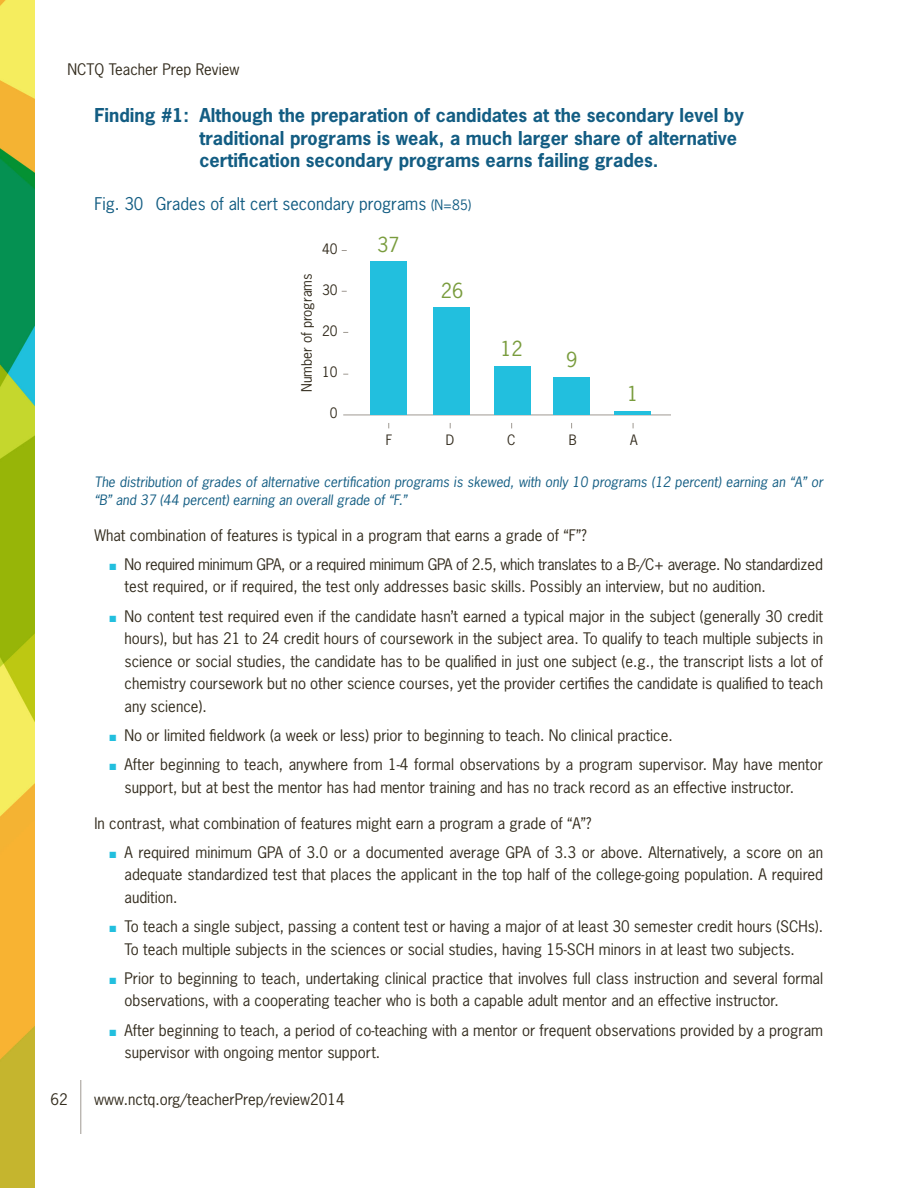
<style>
.page{position:relative;width:918px;height:1188px;background:#fff}
.page>*{position:absolute;margin:0;border:0;box-sizing:border-box;transform-origin:0 0}
.t1{font:19.5px "News Gothic";color:#799c3d}
.third_heading{font:700 18px/22.5px "News Gothic Std";color:#135d83}
.figure_title{font:16.5px "News Gothic Std";color:#135d83}
.tab{font:15px/22.5px "News Gothic Std";color:#342d1f}
.paragraph{font:15px "News Gothic Std";color:#342d1f}
.figure_note{font:italic 13.5px/18px "News Gothic Std";color:#135d83}
.t2{font:13.5px "News Gothic";color:#342d1f}
.s1{font-size:13.5px}
.s2{color:#22bfde}
</style>
<div class="page">
<hr style="left:80px;top:1080px;width:1px;height:54px;background:#9f9992">
<img style="left:0;top:0;width:35px;height:1188px">
<hr style="left:343px;top:415px;width:328px;height:1px;background:#9f9992">
<div style="left:370px;top:261px;width:37px;height:154px;background:#22bfde"></div>
<div style="left:433px;top:307px;width:37px;height:108px;background:#22bfde"></div>
<div style="left:494px;top:366px;width:37px;height:49px;background:#22bfde"></div>
<div style="left:553px;top:377px;width:37px;height:38px;background:#22bfde"></div>
<hr style="left:614px;top:411px;width:37px;height:4px;background:#22bfde">
<p class="tab" style="left:68px;top:58px;width:173px">NCTQ Teacher Prep Review</p>
<p class="third_heading" style="left:200px;top:104px;width:546px;text-indent:-105px">Finding #1: Although the preparation of candidates at the secondary level by traditional programs is weak, a much larger share of alternative certification secondary programs earns failing grades.</p>
<p class="figure_title" style="left:94px;top:193px;width:378px">Fig. 30 Grades of alt cert secondary programs <span class="s1">(N=85)</span></p>
<p class="t2" style="left:322px;top:240px;width:17px">40</p>
<p class="t2" style="left:322px;top:282px;width:17px">30</p>
<p class="t2" style="left:322px;top:323px;width:17px">20</p>
<p class="t2" style="left:322px;top:364px;width:17px">10</p>
<p class="t2" style="left:330px;top:405px;width:9px">0</p>
<p class="t2" style="left:386px;top:432px;width:8px">F</p>
<p class="t2" style="left:446px;top:432px;width:10px">D</p>
<p class="t2" style="left:507px;top:432px;width:10px">C</p>
<p class="t2" style="left:569px;top:432px;width:9px">B</p>
<p class="t2" style="left:630px;top:432px;width:9px">A</p>
<p class="t1" style="left:377px;top:232px;width:24px">37</p>
<p class="t2" style="left:298px;top:392px;width:120px;rotate:-90deg">Number of programs</p>
<p class="t1" style="left:441px;top:278px;width:24px">26</p>
<p class="t1" style="left:500px;top:336px;width:24px">12</p>
<p class="t1" style="left:566px;top:348px;width:13px">9</p>
<p class="t1" style="left:627px;top:381px;width:13px">1</p>
<p class="figure_note" style="left:94px;top:473px;width:730px">The distribution of grades of alternative certification programs is skewed, with only 10 programs (12 percent) earning an “A” or “B” and 37 (44 percent) earning an overall grade of “F.”</p>
<p class="paragraph" style="left:94px;top:525px;width:494px">What combination of features is typical in a program that earns a grade of “F”?</p>
<p class="tab" style="left:124px;top:553px;width:700px;text-indent:-15px"><span class="s2">■</span> No required minimum GPA, or a required minimum GPA of 2.5, which translates to a B-/C+ average. No standardized test required, or if required, the test only addresses basic skills. Possibly an interview, but no audition.</p>
<p class="tab" style="left:124px;top:604px;width:700px;text-align:justify;text-indent:-15px"><span class="s2">■</span> No content test required even if the candidate hasn’t earned a typical major in the subject (generally 30 credit hours), but has 21 to 24 credit hours of coursework in the subject area. To qualify to teach multiple subjects in science or social studies, the candidate has to be qualified in just one subject (e.g., the transcript lists a lot of chemistry coursework but no other science courses, yet the provider certifies the candidate is qualified to teach any science).</p>
<p class="tab" style="left:110px;top:724px;width:565px"><span class="s2">■</span> No or limited fieldwork (a week or less) prior to beginning to teach. No clinical practice.</p>
<p class="tab" style="left:124px;top:753px;width:700px;text-indent:-15px"><span class="s2">■</span> After beginning to teach, anywhere from 1-4 formal observations by a program supervisor. May have mentor support, but at best the mentor has had mentor training and has no track record as an effective instructor.</p>
<p class="paragraph" style="left:94px;top:813px;width:498px">In contrast, what combination of features might earn a program a grade of “A”?</p>
<p class="tab" style="left:124px;top:841px;width:700px;text-align:justify;text-indent:-15px"><span class="s2">■</span> A required minimum GPA of 3.0 or a documented average GPA of 3.3 or above. Alternatively, a score on an adequate standardized test that places the applicant in the top half of the college-going population. A required audition.</p>
<p class="tab" style="left:124px;top:915px;width:700px;text-indent:-15px"><span class="s2">■</span> To teach a single subject, passing a content test or having a major of at least 30 semester credit hours (SCHs).<br>To teach multiple subjects in the sciences or social studies, having 15-SCH minors in at least two subjects.</p>
<p class="tab" style="left:124px;top:967px;width:700px;text-indent:-15px"><span class="s2">■</span> Prior to beginning to teach, undertaking clinical practice that involves full class instruction and several formal observations, with a cooperating teacher who is both a capable adult mentor and an effective instructor.</p>
<p class="tab" style="left:124px;top:1018px;width:700px;text-indent:-15px"><span class="s2">■</span> After beginning to teach, a period of co-teaching with a mentor or frequent observations provided by a program supervisor with ongoing mentor support.</p>
<p class="tab" style="left:51px;top:1088px;width:19px">62</p>
<p class="tab" style="left:94px;top:1088px;width:252px">www.nctq.org/teacherPrep/review2014</p>
</div>
